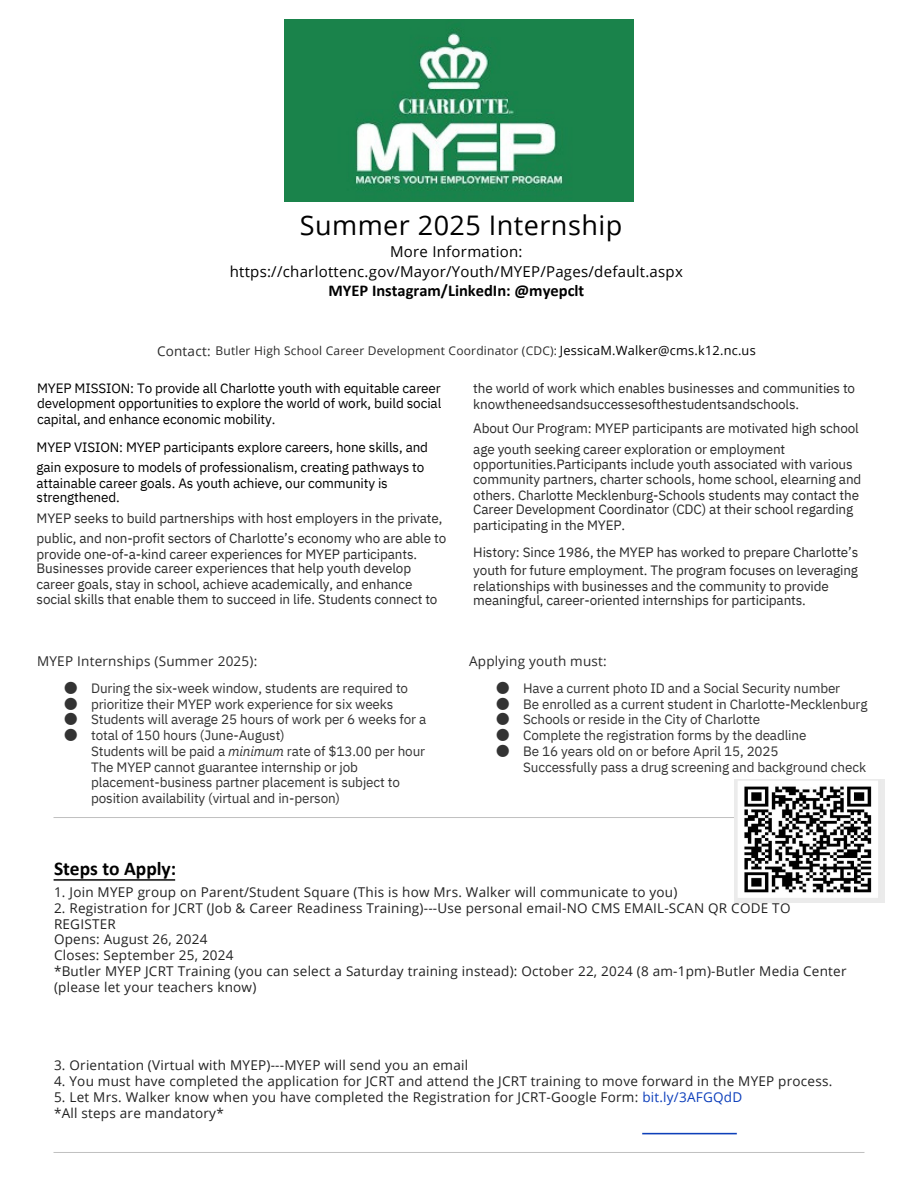
<style>
.page{position:relative;width:918px;height:1188px;background:#fff}
.page>*{position:absolute;margin:0;border:0;box-sizing:border-box;transform-origin:0 0}
.t1{font:27px "Open Sans";letter-spacing:.02em;color:#000}
.t2{font:700 19.5px "Calibri";color:#000}
.t3{font:700 16.5px "Calibri";color:#000}
.t4{font:15px/20.2px "Open Sans";letter-spacing:.015em;color:#000;text-align:center}
.t5{font:13.5px/15.1px "IBM Plex Sans";letter-spacing:-.01em;color:#2a2a2a}
.t6{font:13.5px/15.8px "Open Sans";letter-spacing:.015em;color:#212121}
.t7{font:13.5px/15.8px "IBM Plex Sans";letter-spacing:-.01em;color:#333}
.t8{font:13.5px/15.8px "IBM Plex Sans";letter-spacing:-.01em;color:#000}
.t9{font:13.5px "Open Sans";letter-spacing:.02em;color:#2a2a2a}
.t10{font:13.5px/15.8px "Noto Sans CJ Ksc";color:#333;text-align:justify}
.t11{font:12px "Open Sans";letter-spacing:.015em;color:#2a2a2a}
.s1{font-size:12.75px;color:#000}
.s2{font-style:italic}
.s3{color:#0c3ebb}
</style>
<div class="page">
<img style="left:53px;top:810px;width:818px;height:343px">
<img style="left:284px;top:20px;width:350px;height:182px">
<img style="left:735px;top:780px;width:149px;height:122px">
<h4 class="t1" style="left:300px;top:206px;width:324px">Summer 2025 Internship</h4>
<h4 class="t4" style="left:230px;top:241px;width:455px">More Information: https://charlottenc.gov/Mayor/Youth/MYEP/Pages/default.aspx</h4>
<h4 class="t3" style="left:329px;top:284px;width:257px">MYEP Instagram/LinkedIn: @myepclt</h4>
<h4 class="t11" style="left:216px;top:342px;width:542px">Butler High School Career Development Coordinator (CDC): <span class="s1">JessicaM.Walker@cms.k12.nc.us</span></h4>
<p class="t9" style="left:157px;top:341px;width:55px">Contact:</p>
<h4 class="t8" style="left:37px;top:380px;width:406px;text-align:justify">MYEP MISSION: To provide all Charlotte youth with equitable career development opportunities to explore the world of work, build social capital, and enhance economic mobility.</h4>
<h4 class="t8" style="left:37px;top:437px;width:393px;line-height:20.2px">MYEP VISION: MYEP participants explore careers, hone skills, and gain exposure to models of professionalism, creating pathways to</h4>
<h4 class="t8" style="left:37px;top:475px;width:353px;line-height:14.7px">attainable career goals. As youth achieve, our community is strengthened.</h4>
<h4 class="t5" style="left:37px;top:507px;width:411px;line-height:20.2px">MYEP seeks to build partnerships with host employers in the private, public, and non-profit sectors of Charlotte’s economy who are able to</h4>
<h4 class="t5" style="left:37px;top:546px;width:402px">provide one-of-a-kind career experiences for MYEP participants.<br>Businesses provide career experiences that help youth develop career goals, stay in school, achieve academically, and enhance social skills that enable them to succeed in life. Students connect to</h4>
<p class="t5" style="left:473px;top:380px;width:383px;line-height:15.8px">the world of work which enables businesses and communities to knowtheneedsandsuccessesofthestudentsandschools.</p>
<p class="t5" style="left:473px;top:418px;width:387px;line-height:20.2px">About Our Program: MYEP participants are motivated high school age youth seeking career exploration or employment</p>
<p class="t5" style="left:473px;top:457px;width:390px">opportunities.Participants include youth associated with various community partners, charter schools, home school, elearning and others. Charlotte Mecklenburg-Schools students may contact the Career Development Coordinator (CDC) at their school regarding participating in the MYEP.</p>
<p class="t5" style="left:473px;top:543px;width:387px;line-height:18px">History: Since 1986, the MYEP has worked to prepare Charlotte’s youth for future employment. The program focuses on leveraging</p>
<p class="t5" style="left:473px;top:578px;width:357px;line-height:14.7px">relationships with businesses and the community to provide meaningful, career-oriented internships for participants.</p>
<h4 class="t9" style="left:37px;top:652px;width:222px">MYEP Internships (Summer 2025):</h4>
<h4 class="t9" style="left:469px;top:652px;width:139px">Applying youth must:</h4>
<p class="t10" style="left:64px;top:679px;width:15px">● ● ● ●</p>
<p class="t7" style="left:91px;top:680px;width:337px">During the six-week window, students are required to prioritize their MYEP work experience for six weeks Students will average 25 hours of work per 6 weeks for a total of 150 hours (June-August)<br>Students will be paid a <span class="s2">minimum</span> rate of $13.00 per hour</p>
<h2 class="t7" style="left:91px;top:759px;width:310px">The MYEP cannot guarantee internship or job placement-business partner placement is subject to position availability (virtual and in-person)</h2>
<h2 class="t2" style="left:54px;top:860px;width:124px">Steps to Apply:</h2>
<p class="t10" style="left:496px;top:679px;width:15px">● ● ● ● ●</p>
<p class="t7" style="left:523px;top:680px;width:346px">Have a current photo ID and a Social Security number<br>Be enrolled as a current student in Charlotte-Mecklenburg Schools or reside in the City of Charlotte<br>Complete the registration forms by the deadline<br>Be 16 years old on or before April 15, 2025<br>Successfully pass a drug screening and background check</p>
<h4 class="t6" style="left:54px;top:884px;width:625px">1. Join MYEP group on Parent/Student Square (This is how Mrs. Walker will communicate to you)</h4>
<h4 class="t6" style="left:54px;top:900px;width:794px">2. Registration for JCRT (Job &amp; Career Readiness Training)---Use personal email-NO CMS EMAIL-SCAN QR CODE TO REGISTER<br>Opens: August 26, 2024<br>Closes: September 25, 2024<br>*Butler MYEP JCRT Training (you can select a Saturday training instead): October 22, 2024 (8 am-1pm)-Butler Media Center</h4>
<h4 class="t6" style="left:54px;top:979px;width:204px">(please let your teachers know)</h4>
<h4 class="t6" style="left:54px;top:1057px;width:416px">3. Orientation (Virtual with MYEP)---MYEP will send you an email</h4>
<h4 class="t6" style="left:54px;top:1073px;width:780px">4. You must have completed the application for JCRT and attend the JCRT training to move forward in the MYEP process.</h4>
<h4 class="t6" style="left:54px;top:1089px;width:690px">5. Let Mrs. Walker know when you have completed the Registration for JCRT-Google Form: <span class="s3">bit.ly/3AFGQdD</span></h4>
<h4 class="t6" style="left:54px;top:1105px;width:171px">*All steps are mandatory*</h4>
</div>
